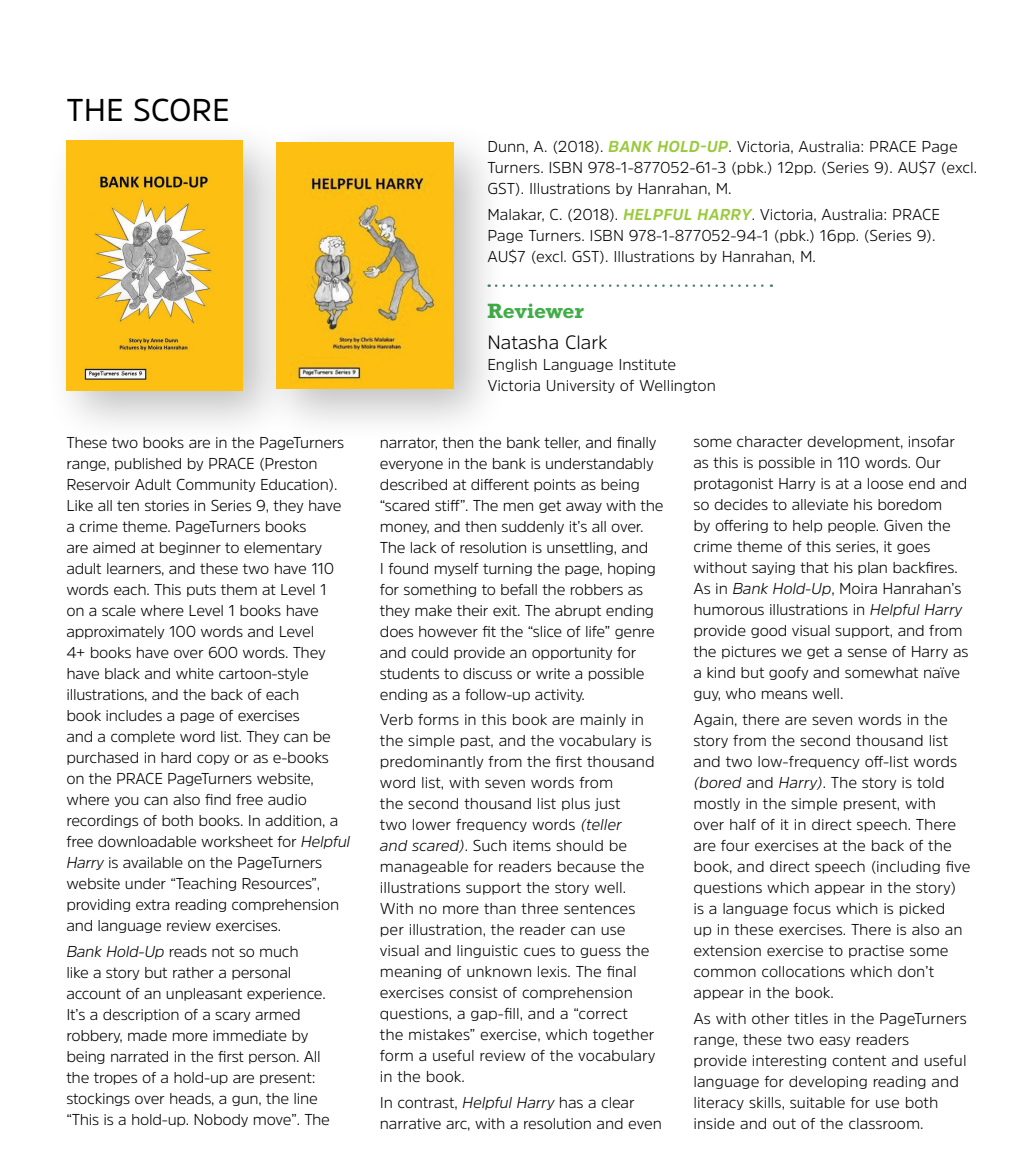
<style>
.page{position:relative;width:1035px;height:1168px;background:#fff}
.page>*{position:absolute;margin:0;border:0;box-sizing:border-box;transform-origin:0 0}
.t1{font:31.5px "Amsi Pro";color:#000}
.t2{font:700 21px "Rockwell Std";color:#41ad49}
.t3{font:300 19.25px "Amsi Pro";color:#000}
.t4{font:300 15.75px/21px "Amsi Pro";letter-spacing:-.01em;color:#000}
.s1{font-style:italic}
.s2{font-weight:700;font-style:italic;color:#9aca3c}
</style>
<div class="page">
<svg style="left:510px;top:284px;width:261px;height:3px"></svg>
<div style="left:44px;top:118px;width:254px;height:329px;background:#000;opacity:.25"></div>
<img style="left:66px;top:140px;width:177px;height:251px">
<div style="left:255px;top:120px;width:254px;height:325px;background:#000;opacity:.25"></div>
<img style="left:277px;top:142px;width:176px;height:247px">
<h1 class="t1" style="left:66px;top:88px;width:165px">THE SCORE</h1>
<p class="t4" style="left:66px;top:431px;width:285px">These two books are in the PageTurners range, published by PRACE (Preston Reservoir Adult Community Education).<br>Like all ten stories in Series 9, they have a crime theme. PageTurners books<br>are aimed at beginner to elementary adult learners, and these two have 110 words each. This puts them at Level 1<br>on a scale where Level 1 books have approximately 100 words and Level<br>4+ books have over 600 words. They have black and white cartoon-style illustrations, and the back of each<br>book includes a page of exercises<br>and a complete word list. They can be purchased in hard copy or as e-books on the PRACE PageTurners website, where you can also find free audio recordings of both books. In addition, a free downloadable worksheet for <span class="s1">Helpful Harry</span> is available on the PageTurners website under “Teaching Resources”, providing extra reading comprehension and language review exercises.</p>
<p class="t4" style="left:66px;top:940px;width:265px"><span class="s1">Bank Hold-Up</span> reads not so much<br>like a story but rather a personal account of an unpleasant experience.<br>It’s a description of a scary armed robbery, made more immediate by being narrated in the first person. All the tropes of a hold-up are present: stockings over heads, a gun, the line “This is a hold-up. Nobody move”. The</p>
<p class="t4" style="left:487px;top:136px;width:491px">Dunn, A. (2018). <span class="s2">BANK HOLD-UP</span>. Victoria, Australia: PRACE Page<br>Turners. ISBN 978-1-877052-61-3 (pbk.) 12pp. (Series 9). AU$7 (excl.<br>GST). Illustrations by Hanrahan, M.</p>
<p class="t4" style="left:487px;top:204px;width:454px">Malakar, C. (2018). <span class="s2">HELPFUL HARRY</span>. Victoria, Australia: PRACE<br>Page Turners. ISBN 978-1-877052-94-1 (pbk.) 16pp. (Series 9).<br>AU$7 (excl. GST). Illustrations by Hanrahan, M.</p>
<h2 class="t2" style="left:487px;top:299px;width:98px">Reviewer</h2>
<p class="t3" style="left:487px;top:329px;width:122px">Natasha Clark</p>
<p class="t4" style="left:487px;top:353px;width:230px">English Language Institute<br>Victoria University of Wellington</p>
<p class="t4" style="left:380px;top:431px;width:285px">narrator, then the bank teller, and finally everyone in the bank is understandably described at different points as being “scared stiff”. The men get away with the money, and then suddenly it’s all over.<br>The lack of resolution is unsettling, and<br>I found myself turning the page, hoping for something to befall the robbers as they make their exit. The abrupt ending does however fit the “slice of life” genre and could provide an opportunity for students to discuss or write a possible ending as a follow-up activity.</p>
<p class="t4" style="left:380px;top:709px;width:277px">Verb forms in this book are mainly in the simple past, and the vocabulary is predominantly from the first thousand word list, with seven words from<br>the second thousand list plus just<br>two lower frequency words <span class="s1">(teller<br>and scared)</span>. Such items should be manageable for readers because the illustrations support the story well.<br>With no more than three sentences per illustration, the reader can use visual and linguistic cues to guess the meaning of unknown lexis. The final exercises consist of comprehension questions, a gap-fill, and a “correct the mistakes” exercise, which together form a useful review of the vocabulary in the book.</p>
<p class="t4" style="left:380px;top:1092px;width:283px">In contrast, <span class="s1">Helpful Harry</span> has a clear narrative arc, with a resolution and even</p>
<p class="t4" style="left:693px;top:431px;width:276px">some character development, insofar as this is possible in 110 words. Our protagonist Harry is at a loose end and so decides to alleviate his boredom<br>by offering to help people. Given the crime theme of this series, it goes without saying that his plan backfires.<br>As in <span class="s1">Bank Hold-Up</span>, Moira Hanrahan’s humorous illustrations in <span class="s1">Helpful Harry </span>provide good visual support, and from the pictures we get a sense of Harry as a kind but goofy and somewhat naïve guy, who means well.</p>
<p class="t4" style="left:693px;top:709px;width:278px">Again, there are seven words in the story from the second thousand list and two low-frequency off-list words <span class="s1">(bored</span> and <span class="s1">Harry)</span>. The story is told mostly in the simple present, with over half of it in direct speech. There are four exercises at the back of the book, and direct speech (including five questions which appear in the story) is a language focus which is picked<br>up in these exercises. There is also an extension exercise to practise some common collocations which don’t appear in the book.</p>
<p class="t4" style="left:693px;top:1008px;width:275px">As with other titles in the PageTurners range, these two easy readers provide interesting content and useful language for developing reading and literacy skills, suitable for use both inside and out of the classroom.</p>
</div>
